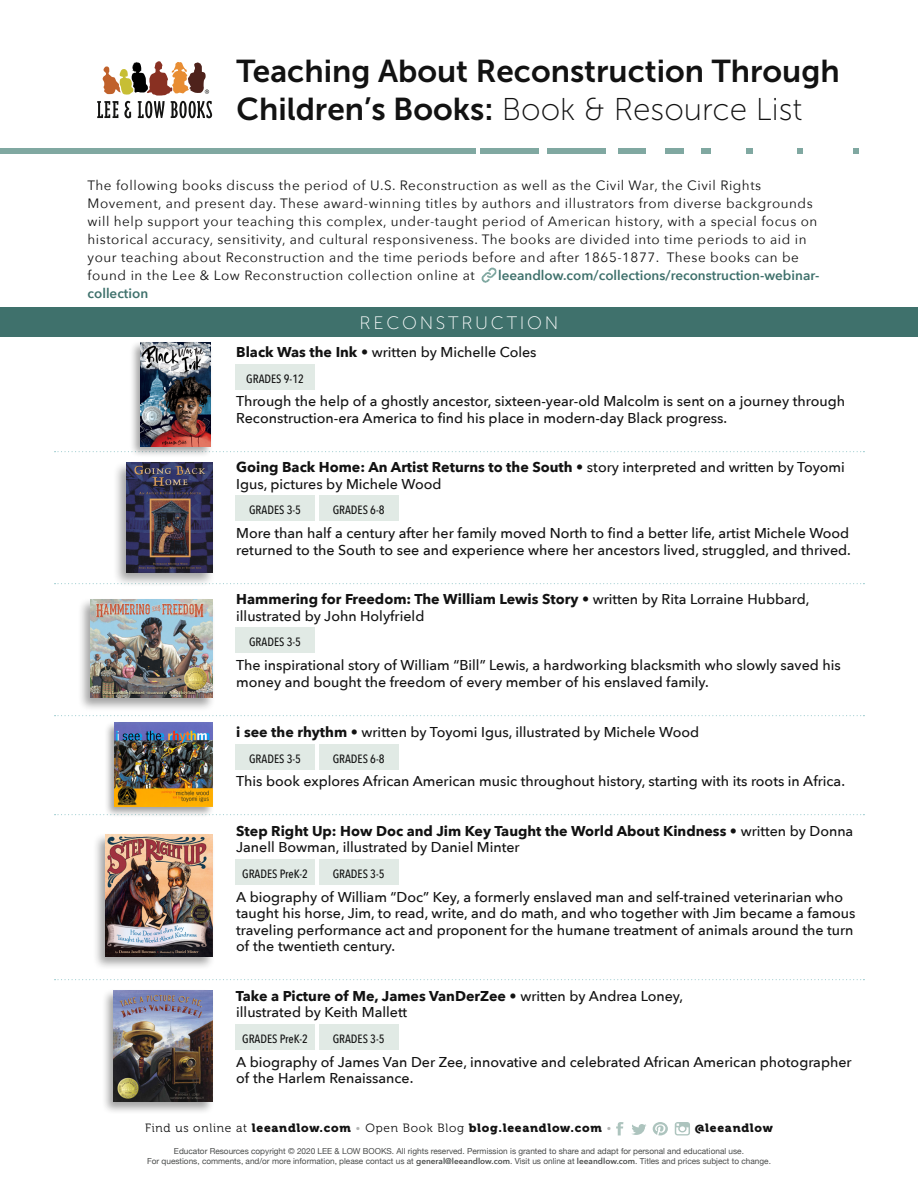
<style>
.page{position:relative;width:918px;height:1188px;background:#fff}
.page>*{position:absolute;margin:0;border:0;box-sizing:border-box;transform-origin:0 0}
.t1{font:31.5px "Museo Sans 700";color:#121212}
.t2{font:31.5px "Museo Sans 100";color:#121212}
.t3{font:18px "Museo Sans 100";letter-spacing:.15em;color:#fff}
.t4{font:500 14.25px/16.5px "Avenir Next";color:#121212}
.t5{font:700 14.25px/16.5px "Avenir Next";color:#121212}
.t6{font:13.5px/18px "Avenir Next";letter-spacing:.04em;color:#121212}
.t7{font:600 13.5px "Avenir Next";color:#3f716c}
.t8{font:500 12px "Avenir Next Condensed";color:#121212}
.t9{font:12px "Museo 900";letter-spacing:.06em;color:#121212}
.t10{font:8.25px/9.9px "Helvetica Neue";color:#4a4c4b;text-align:center}
.s1{font-family:"Museo Sans 700"}
.s2{font-weight:700}
.s3{font-weight:500}
.s4{font-family:"Museo 300"}
.s5{font-family:"Museo 100";color:#b3b5b4}
.s6{font-family:"Avenir Next";font-weight:600}
</style>
<div class="page">
<img style="left:481px;top:267px;width:16px;height:16px">
<svg style="left:55px;top:451px;width:809px;height:1px"></svg>
<svg style="left:55px;top:583px;width:809px;height:1px"></svg>
<svg style="left:55px;top:715px;width:809px;height:1px"></svg>
<svg style="left:55px;top:814px;width:809px;height:1px"></svg>
<svg style="left:55px;top:979px;width:809px;height:1px"></svg>
<div style="left:129px;top:340px;width:85px;height:118px;background:#121212;opacity:.39"></div>
<img style="left:140px;top:342px;width:71px;height:104px">
<div style="left:113px;top:460px;width:103px;height:127px;background:#121212;opacity:.39"></div>
<img style="left:126px;top:463px;width:86px;height:109px">
<div style="left:78px;top:597px;width:137px;height:115px;background:#121212;opacity:.39"></div>
<img style="left:91px;top:599px;width:121px;height:99px">
<div style="left:104px;top:721px;width:111px;height:96px;background:#121212;opacity:.39"></div>
<img style="left:114px;top:723px;width:98px;height:83px">
<div style="left:93px;top:832px;width:122px;height:138px;background:#121212;opacity:.39"></div>
<img style="left:106px;top:835px;width:106px;height:121px">
<div style="left:102px;top:988px;width:113px;height:126px;background:#121212;opacity:.39"></div>
<img style="left:114px;top:990px;width:98px;height:111px">
<div style="left:481px;top:148px;width:58px;height:6px;background:#80a8a1"></div>
<div style="left:548px;top:148px;width:58px;height:6px;background:#80a8a1"></div>
<div style="left:618px;top:148px;width:28px;height:6px;background:#80a8a1"></div>
<div style="left:665px;top:148px;width:19px;height:6px;background:#80a8a1"></div>
<div style="left:702px;top:148px;width:9px;height:6px;background:#80a8a1"></div>
<svg style="left:747px;top:148px;width:6px;height:6px"></svg>
<svg style="left:798px;top:148px;width:5px;height:6px"></svg>
<svg style="left:853px;top:148px;width:5px;height:6px"></svg>
<div style="left:0;top:148px;width:475px;height:6px;background:#80a8a1"></div>
<svg style="left:97px;top:61px;width:115px;height:57px"></svg>
<div style="left:0;top:308px;width:918px;height:29px;background:#3f716c"></div>
<div style="left:235px;top:364px;width:80px;height:26px;background:#e1eae5"></div>
<div style="left:235px;top:496px;width:80px;height:25px;background:#e1eae5"></div>
<div style="left:319px;top:496px;width:80px;height:25px;background:#e1eae5"></div>
<div style="left:235px;top:627px;width:80px;height:26px;background:#e1eae5"></div>
<div style="left:235px;top:744px;width:80px;height:26px;background:#e1eae5"></div>
<div style="left:319px;top:744px;width:80px;height:26px;background:#e1eae5"></div>
<div style="left:235px;top:859px;width:80px;height:26px;background:#e1eae5"></div>
<div style="left:319px;top:859px;width:80px;height:26px;background:#e1eae5"></div>
<div style="left:235px;top:1024px;width:80px;height:25px;background:#e1eae5"></div>
<div style="left:319px;top:1024px;width:80px;height:25px;background:#e1eae5"></div>
<svg style="left:675px;top:1122px;width:15px;height:13px"></svg>
<svg style="left:616px;top:1122px;width:8px;height:13px"></svg>
<svg style="left:632px;top:1124px;width:14px;height:11px"></svg>
<svg style="left:653px;top:1122px;width:15px;height:13px"></svg>
<h1 class="t1" style="left:237px;top:54px;width:605px">Teaching About Reconstruction Through</h1>
<h1 class="t2" style="left:237px;top:92px;width:567px"><span class="s1">Children’s Books:</span> Book &amp; Resource List</h1>
<p class="t6" style="left:88px;top:175px;width:731px">The following books discuss the period of U.S. Reconstruction as well as the Civil War, the Civil Rights Movement, and present day. These award-winning titles by authors and illustrators from diverse backgrounds will help support your teaching this complex, under-taught period of American history, with a special focus on historical accuracy, sensitivity, and cultural responsiveness. The books are divided into time periods to aid in your teaching about Reconstruction and the time periods before and after 1865-1877. These books can be found in the Lee &amp; Low Reconstruction collection online at</p>
<p class="t7" style="left:498px;top:263px;width:323px">leeandlow.com/collections/reconstruction-webinar-</p>
<p class="t7" style="left:88px;top:281px;width:62px">collection</p>
<p class="t3" style="left:360px;top:313px;width:200px">RECONSTRUCTION</p>
<p class="t4" style="left:236px;top:343px;width:302px"><span class="s2">Black Was the Ink</span> • written by Michelle Coles</p>
<p class="t4" style="left:236px;top:393px;width:610px">Through the help of a ghostly ancestor, sixteen-year-old Malcolm is sent on a journey through<br>Reconstruction-era America to find his place in modern-day Black progress.</p>
<p class="t4" style="left:236px;top:459px;width:610px"><span class="s2">Going Back Home: An Artist Returns to the South</span> • story interpreted and written by Toyomi<br>Igus, pictures by Michele Wood</p>
<p class="t4" style="left:236px;top:525px;width:616px">More than half a century after her family moved North to find a better life, artist Michele Wood returned to the South to see and experience where her ancestors lived, struggled, and thrived.</p>
<p class="t4" style="left:236px;top:591px;width:575px"><span class="s2">Hammering for Freedom: The William Lewis Story</span> • written by Rita Lorraine Hubbard, illustrated by John Holyfrield</p>
<p class="t4" style="left:236px;top:657px;width:606px">The inspirational story of William “Bill” Lewis, a hardworking blacksmith who slowly saved his money and bought the freedom of every member of his enslaved family.</p>
<p class="t4" style="left:236px;top:723px;width:464px"><span class="s2">i see the rhythm •</span> written by Toyomi Igus, illustrated by Michele Wood</p>
<p class="t4" style="left:236px;top:772px;width:610px">This book explores African American music throughout history, starting with its roots in Africa.</p>
<p class="t5" style="left:236px;top:822px;width:619px">Step Right Up: How Doc and Jim Key Taught the World About Kindness <span class="s3">• written by Donna<br>Janell Bowman, illustrated by Daniel Minter</span></p>
<p class="t4" style="left:236px;top:888px;width:621px">A biography of William “Doc” Key, a formerly enslaved man and self-trained veterinarian who taught his horse, Jim, to read, write, and do math, and who together with Jim became a famous traveling performance act and proponent for the humane treatment of animals around the turn of the twentieth century.</p>
<p class="t4" style="left:236px;top:987px;width:449px"><span class="s2">Take a Picture of Me, James VanDerZee</span> • written by Andrea Loney, illustrated by Keith Mallett</p>
<p class="t4" style="left:236px;top:1053px;width:617px">A biography of James Van Der Zee, innovative and celebrated African American photographer of the Harlem Renaissance.</p>
<p class="t8" style="left:246px;top:372px;width:59px">GRADES 9-12</p>
<p class="t8" style="left:249px;top:503px;width:53px">GRADES 3-5</p>
<p class="t8" style="left:333px;top:503px;width:53px">GRADES 6-8</p>
<p class="t8" style="left:249px;top:634px;width:53px">GRADES 3-5</p>
<p class="t8" style="left:249px;top:752px;width:53px">GRADES 3-5</p>
<p class="t8" style="left:333px;top:752px;width:53px">GRADES 6-8</p>
<p class="t8" style="left:242px;top:867px;width:67px">GRADES PreK-2</p>
<p class="t8" style="left:333px;top:867px;width:53px">GRADES 3-5</p>
<p class="t8" style="left:242px;top:1031px;width:67px">GRADES PreK-2</p>
<p class="t8" style="left:333px;top:1031px;width:53px">GRADES 3-5</p>
<p class="t9" style="left:145px;top:1121px;width:468px"><span class="s4">Find us online at</span> leeandlow.com <span class="s5">•</span> <span class="s4">Open Book Blog</span> blog.leeandlow.com <span class="s5">•</span></p>
<p class="t9" style="left:695px;top:1121px;width:80px">@leeandlow</p>
<p class="t10" style="left:147px;top:1147px;width:625px">Educator Resources copyright © 2020 LEE &amp; LOW BOOKS. All rights reserved. Permission is granted to share and adapt for personal and educational use.<br>For questions, comments, and/or more information, please contact us at <span class="s6">general@leeandlow.com</span>. Visit us online at <span class="s6">leeandlow.com</span>. Titles and prices subject to change.</p>
</div>
